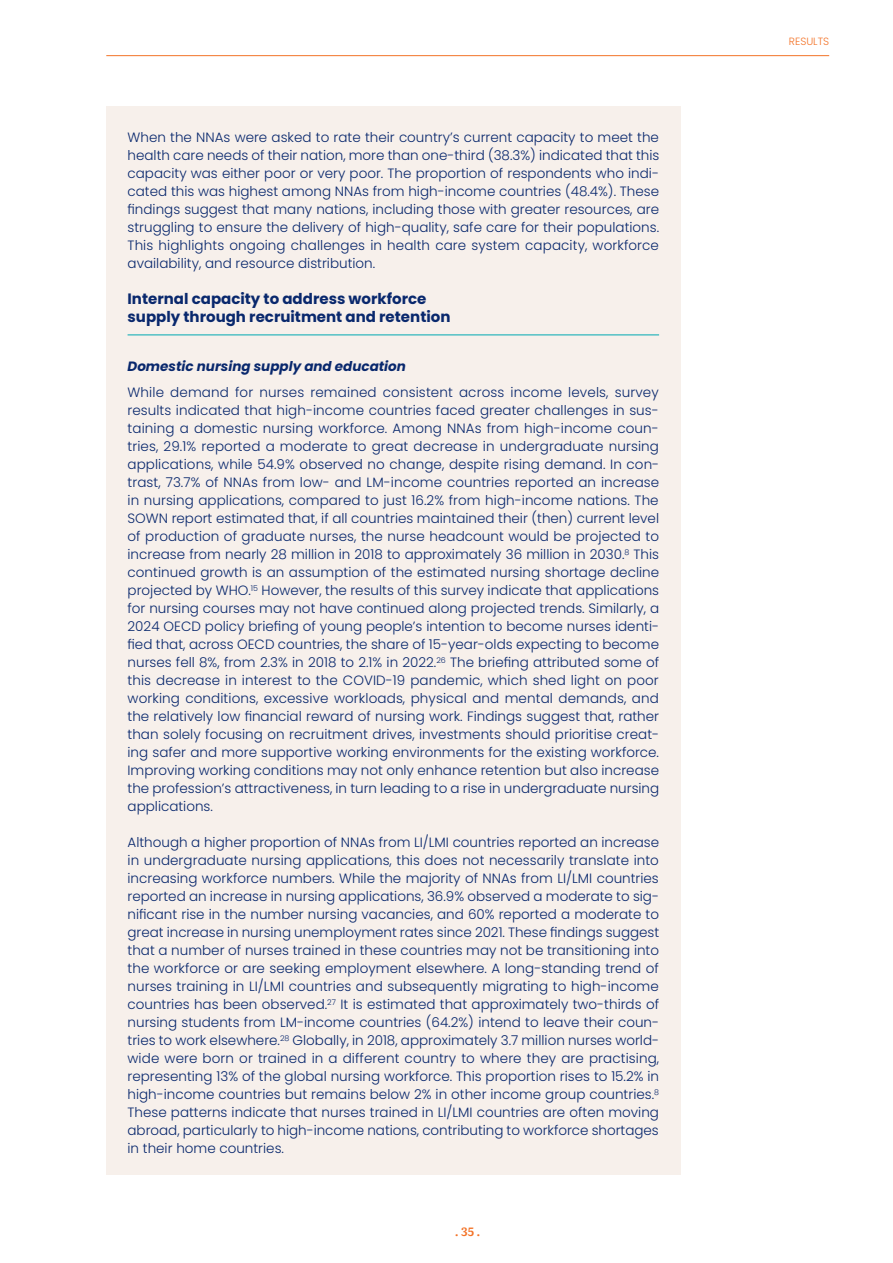
<style>
.page{position:relative;width:893px;height:1263px;background:#fff}
.page>*{position:absolute;margin:0;border:0;box-sizing:border-box;transform-origin:0 0}
.t1{font:700 15px/18px "Poppins";color:#09286d}
.t2{font:300 13.5px/18px "Poppins";color:#09286d;text-align:justify}
.t3{font:italic 700 13.5px "Poppins";color:#09286d}
.t4{font:600 12px "Literata";color:#f37328}
.t5{font:300 10.5px "Poppins";color:#f37328}
</style>
<div class="page">
<hr style="left:106px;top:55px;width:723px;height:1px;background:#f37328">
<div style="left:106px;top:106px;width:574px;height:1068px;background:#f7f0eb"></div>
<hr style="left:128px;top:334px;width:531px;height:1px;background:#00a8b1">
<p class="t2" style="left:128px;top:128px;width:533px">When the NNAs were asked to rate their country’s current capacity to meet the health care needs of their nation, more than one-third (38.3%) indicated that this capacity was either poor or very poor. The proportion of respondents who indi&shy;cated this was highest among NNAs from high-income countries (48.4%). These findings suggest that many nations, including those with greater resources, are struggling to ensure the delivery of high-quality, safe care for their populations.<br>This highlights ongoing challenges in health care system capacity, workforce availability, and resource distribution.</p>
<p class="t1" style="left:128px;top:290px;width:324px">Internal capacity to address workforce supply through recruitment and retention</p>
<p class="t3" style="left:128px;top:358px;width:280px">Domestic nursing supply and education</p>
<p class="t2" style="left:128px;top:383px;width:533px">While demand for nurses remained consistent across income levels, survey results indicated that high-income countries faced greater challenges in sus&shy;taining a domestic nursing workforce. Among NNAs from high-income coun&shy;tries, 29.1% reported a moderate to great decrease in undergraduate nursing applications, while 54.9% observed no change, despite rising demand. In con&shy;trast, 73.7% of NNAs from low- and LM-income countries reported an increase in nursing applications, compared to just 16.2% from high-income nations. The SOWN report estimated that, if all countries maintained their (then) current level of production of graduate nurses, the nurse headcount would be projected to increase from nearly 28 million in 2018 to approximately 36 million in 2030.<sup>8</sup> This continued growth is an assumption of the estimated nursing shortage decline projected by WHO.<sup>15</sup> However, the results of this survey indicate that applications for nursing courses may not have continued along projected trends. Similarly, a 2024 OECD policy briefing of young people’s intention to become nurses identi&shy;fied that, across OECD countries, the share of 15-year-olds expecting to become nurses fell 8%, from 2.3% in 2018 to 2.1% in 2022.<sup>26</sup> The briefing attributed some of this decrease in interest to the COVID-19 pandemic, which shed light on poor working conditions, excessive workloads, physical and mental demands, and the relatively low financial reward of nursing work. Findings suggest that, rather than solely focusing on recruitment drives, investments should prioritise creat&shy;ing safer and more supportive working environments for the existing workforce.<br>Improving working conditions may not only enhance retention but also increase the profession’s attractiveness, in turn leading to a rise in undergraduate nursing applications.</p>
<p class="t2" style="left:128px;top:833px;width:533px">Although a higher proportion of NNAs from LI/LMI countries reported an increase in undergraduate nursing applications, this does not necessarily translate into increasing workforce numbers. While the majority of NNAs from LI/LMI countries reported an increase in nursing applications, 36.9% observed a moderate to sig&shy;nificant rise in the number nursing vacancies, and 60% reported a moderate to great increase in nursing unemployment rates since 2021. These findings suggest that a number of nurses trained in these countries may not be transitioning into the workforce or are seeking employment elsewhere. A long-standing trend of nurses training in LI/LMI countries and subsequently migrating to high-income countries has been observed.<sup>27</sup> It is estimated that approximately two-thirds of nursing students from LM-income countries (64.2%) intend to leave their coun&shy;tries to work elsewhere.<sup>28</sup> Globally, in 2018, approximately 3.7 million nurses world&shy;wide were born or trained in a different country to where they are practising, representing 13% of the global nursing workforce. This proportion rises to 15.2% in high-income countries but remains below 2% in other income group countries.<sup>8<br></sup>These patterns indicate that nurses trained in LI/LMI countries are often moving abroad, particularly to high-income nations, contributing to workforce shortages in their home countries.</p>
<p class="t4" style="left:455px;top:1222px;width:27px">. 35 .</p>
<p class="t5" style="left:789px;top:35px;width:42px">RESULTS</p>
</div>
